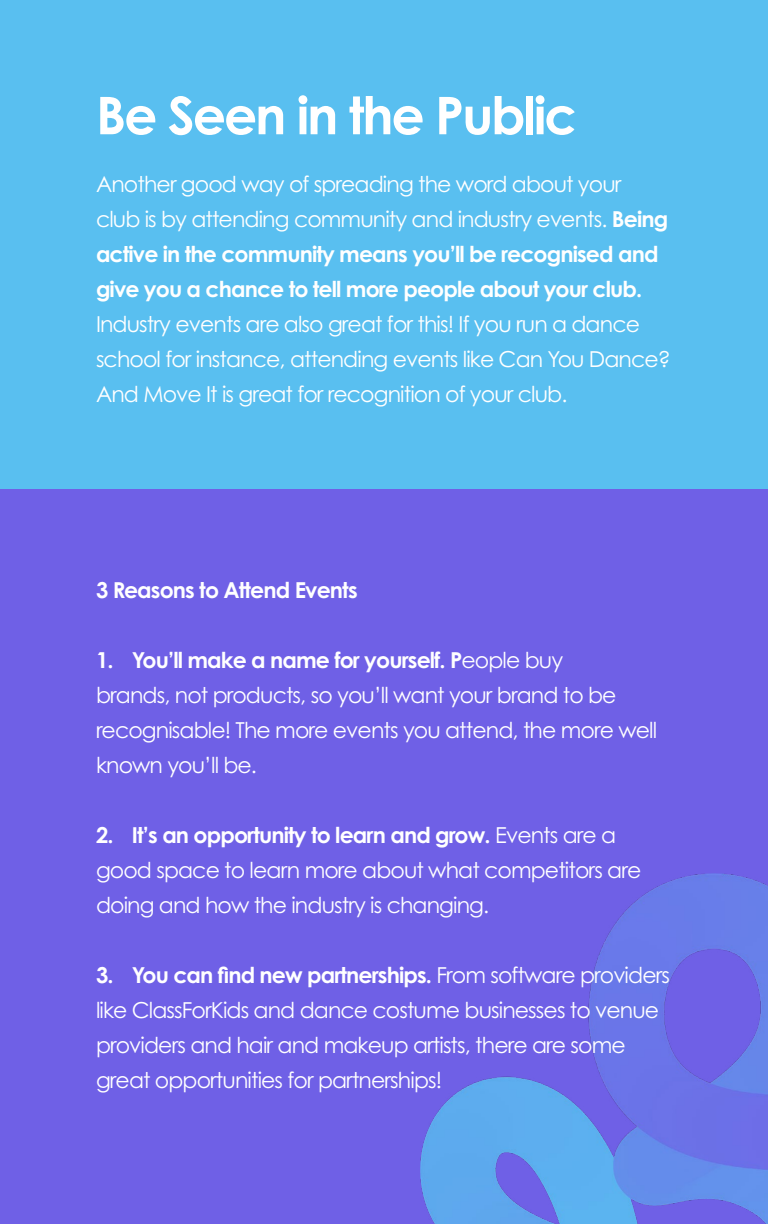
<style>
.page{position:relative;width:768px;height:1224px;background:#59bff0}
.page>*{position:absolute;margin:0;border:0;box-sizing:border-box;transform-origin:0 0}
.t1{font:700 52px "Century Gothic Pro";letter-spacing:-.04em;color:#fff}
.t2{font:22px/35px "Century Gothic Pro";letter-spacing:-.04em;color:#fff}
.t3{font:700 22px/35px "Century Gothic Pro";letter-spacing:-.04em;color:#fff}
.s1{font-weight:400}
.s2{font-weight:700}
</style>
<div class="page">
<div style="left:0;top:489px;width:768px;height:735px;background:#6f60e6"></div>
<img style="left:420px;top:873px;width:348px;height:351px">
<h1 class="t1" style="left:96px;top:83px;width:483px">Be Seen in the Public</h1>
<p class="t3" style="left:96px;top:166px;width:574px"><span class="s1">Another good way of spreading the word about your club is by attending community and industry events.</span> Being active in the community means you’ll be recognised and give you a chance to tell more people about your club.</p>
<p class="t2" style="left:96px;top:306px;width:576px">Industry events are also great for this! If you run a dance school for instance, attending events like Can You Dance?<br>And Move It is great for recognition of your club.</p>
<p class="t3" style="left:96px;top:572px;width:263px">3 Reasons to Attend Events</p>
<p class="t2" style="left:96px;top:642px;width:563px"><span class="s2">1. You’ll make a name for yourself. P</span>eople buy<br>brands, not products, so you’ll want your brand to be recognisable! The more events you attend, the more well known you’ll be.</p>
<p class="t2" style="left:96px;top:817px;width:547px"><span class="s2">2. It’s an opportunity to learn and grow.</span> Events are a good space to learn more about what competitors are doing and how the industry is changing.</p>
<p class="t2" style="left:96px;top:957px;width:576px"><span class="s2">3. You can find new partnerships.</span> From software providers like ClassForKids and dance costume businesses to venue providers and hair and makeup artists, there are some great opportunities for partnerships!</p>
</div>
